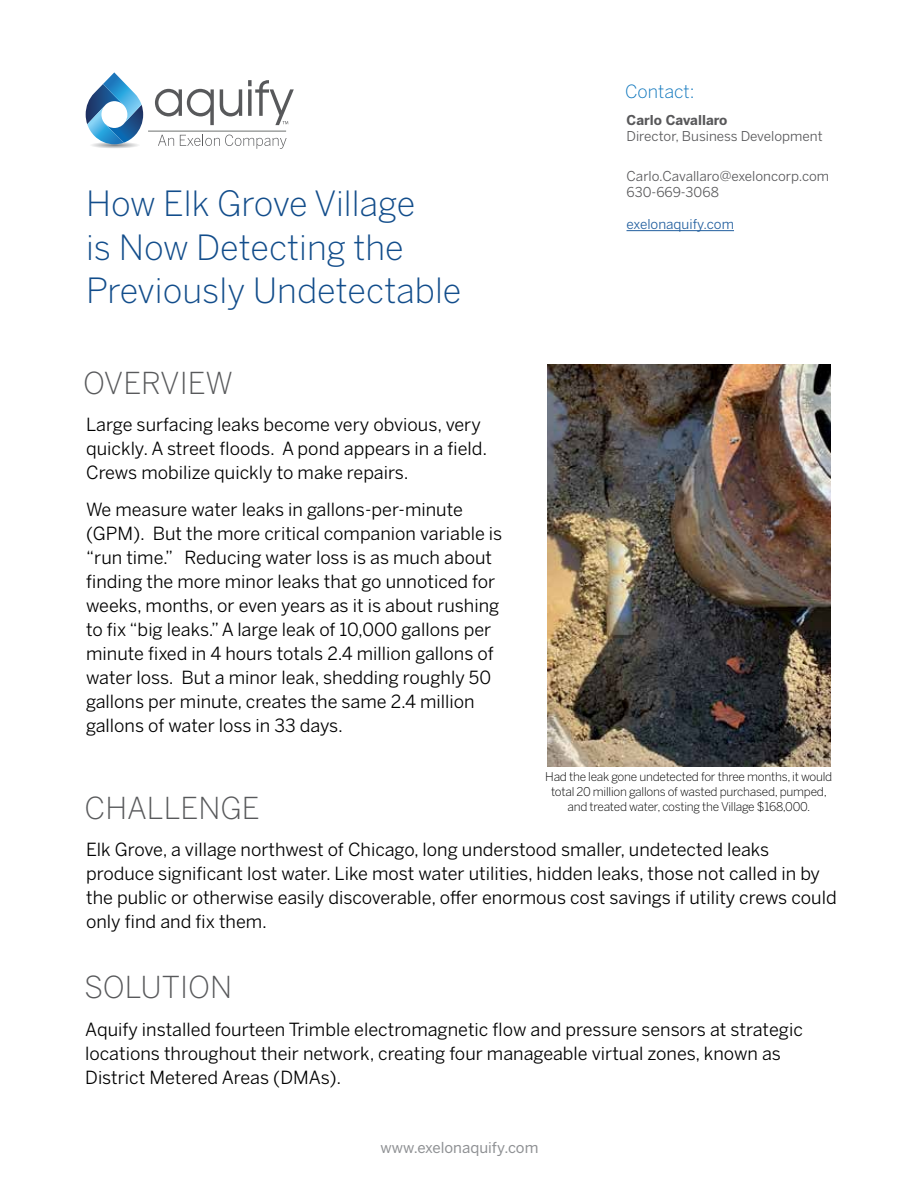
<style>
.page{position:relative;width:918px;height:1188px;background:#fff}
.page>*{position:absolute;margin:0;border:0;box-sizing:border-box;transform-origin:0 0}
.t1{font:300 34.5px/43.5px "Benton Sans";color:#124d8b}
.t2{font:300 30px "Benton Sans";color:#58595b}
.t3{font:18px/24px "Benton Sans";color:#000}
.t4{font:300 18px "Benton Sans";color:#0e76bd}
.t5{font:15px "Benton Sans";color:#8f9194}
.t6{font:13.5px/16.2px "Benton Sans";color:#58585a}
.t7{font:13.5px "Benton Sans";color:#215e9e}
.t8{font:700 13.5px "Benton Sans";color:#58585a}
.t9{font:300 12px/15px "Benton Sans";letter-spacing:-.02em;color:#000;text-align:center}
</style>
<div class="page">
<svg style="left:155px;top:89px;width:59px;height:36px"></svg>
<svg style="left:220px;top:89px;width:22px;height:27px"></svg>
<svg style="left:158px;top:135px;width:16px;height:11px"></svg>
<svg style="left:180px;top:135px;width:107px;height:14px"></svg>
<hr style="left:148px;top:131px;width:138px;height:1px;background:#6f7271">
<svg style="left:86px;top:72px;width:57px;height:76px"></svg>
<svg style="left:248px;top:80px;width:46px;height:45px"></svg>
<hr style="left:627px;top:230px;width:107px;height:1px;background:#215e9e">
<img style="left:548px;top:364px;width:283px;height:402px">
<p class="t4" style="left:625px;top:81px;width:71px">Contact:</p>
<h1 class="t1" style="left:86px;top:181px;width:377px">How Elk Grove Village<br>is Now Detecting the<br>Previously Undetectable</h1>
<h2 class="t2" style="left:83px;top:366px;width:151px">OVERVIEW</h2>
<p class="t3" style="left:86px;top:412px;width:403px">Large surfacing leaks become very obvious, very quickly. A street floods. A pond appears in a field.<br>Crews mobilize quickly to make repairs.</p>
<p class="t3" style="left:86px;top:498px;width:418px">We measure water leaks in gallons-per-minute (GPM). But the more critical companion variable is “run time.” Reducing water loss is as much about finding the more minor leaks that go unnoticed for weeks, months, or even years as it is about rushing to fix “big leaks.” A large leak of 10,000 gallons per minute fixed in 4 hours totals 2.4 million gallons of water loss. But a minor leak, shedding roughly 50 gallons per minute, creates the same 2.4 million gallons of water loss in 33 days.</p>
<h2 class="t2" style="left:85px;top:791px;width:177px">CHALLENGE</h2>
<p class="t8" style="left:627px;top:112px;width:103px">Carlo Cavallaro</p>
<p class="t6" style="left:627px;top:128px;width:198px">Director, Business Development</p>
<p class="t6" style="left:627px;top:168px;width:204px">Carlo.Cavallaro@exeloncorp.com<br>630-669-3068</p>
<p class="t7" style="left:627px;top:216px;width:109px">exelonaquify.com</p>
<p class="t9" style="left:545px;top:769px;width:289px">Had the leak gone undetected for three months, it would total 20 million gallons of wasted purchased, pumped, and treated water, costing the Village $168,000.</p>
<p class="t3" style="left:86px;top:837px;width:752px">Elk Grove, a village northwest of Chicago, long understood smaller, undetected leaks produce significant lost water. Like most water utilities, hidden leaks, those not called in by the public or otherwise easily discoverable, offer enormous cost savings if utility crews could only find and fix them.</p>
<h2 class="t2" style="left:84px;top:969px;width:150px">SOLUTION</h2>
<p class="t3" style="left:85px;top:1017px;width:719px">Aquify installed fourteen Trimble electromagnetic flow and pressure sensors at strategic locations throughout their network, creating four manageable virtual zones, known as<br>District Metered Areas (DMAs).</p>
<p class="t5" style="left:381px;top:1139px;width:159px">www.exelonaquify.com</p>
</div>
